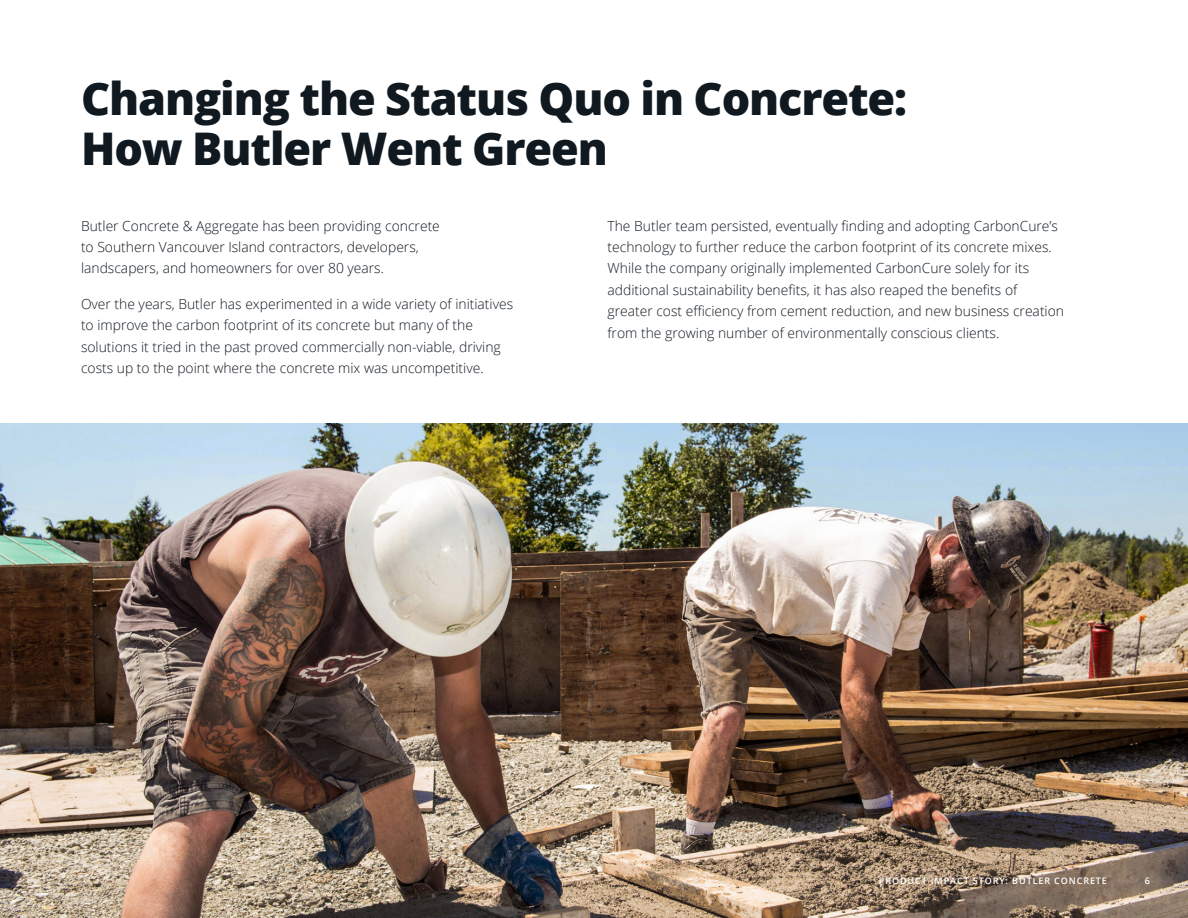
<style>
.page{position:relative;width:1188px;height:918px;background:#fff}
.page>*{position:absolute;margin:0;border:0;box-sizing:border-box;transform-origin:0 0}
.t1{font:800 45px/49.5px "Open Sans";letter-spacing:-.025em;color:#101820}
.t2{font:300 13.8px/21.5px "Open Sans";color:#101820}
.t3{font:600 9px "Open Sans";letter-spacing:.1em;color:#fff}
</style>
<div class="page">
<img style="left:0;top:423px;width:1188px;height:495px">
<h1 class="t1" style="left:81px;top:79px;width:828px">Changing the Status Quo in Concrete:<br>How Butler Went Green</h1>
<p class="t2" style="left:81px;top:216px;width:360px">Butler Concrete &amp; Aggregate has been providing concrete to Southern Vancouver Island contractors, developers, landscapers, and homeowners for over 80 years.</p>
<p class="t2" style="left:81px;top:293px;width:434px">Over the years, Butler has experimented in a wide variety of initiatives to improve the carbon footprint of its concrete but many of the solutions it tried in the past proved commercially non-viable, driving costs up to the point where the concrete mix was uncompetitive.</p>
<p class="t2" style="left:608px;top:215px;width:458px">The Butler team persisted, eventually 昀椀nding and adopting CarbonCure’s technology to further reduce the carbon footprint of its concrete mixes.<br>While the company originally implemented CarbonCure solely for its additional sustainability bene昀椀ts, it has also reaped the bene昀椀ts of greater cost e昀케ciency from cement reduction, and new business creation from the growing number of environmentally conscious clients.</p>
<p class="t3" style="left:879px;top:877px;width:230px">PRODUCT IMPACT STORY: BUTLER CONCRETE</p>
<p class="t3" style="left:1145px;top:877px;width:7px">6</p>
</div>
